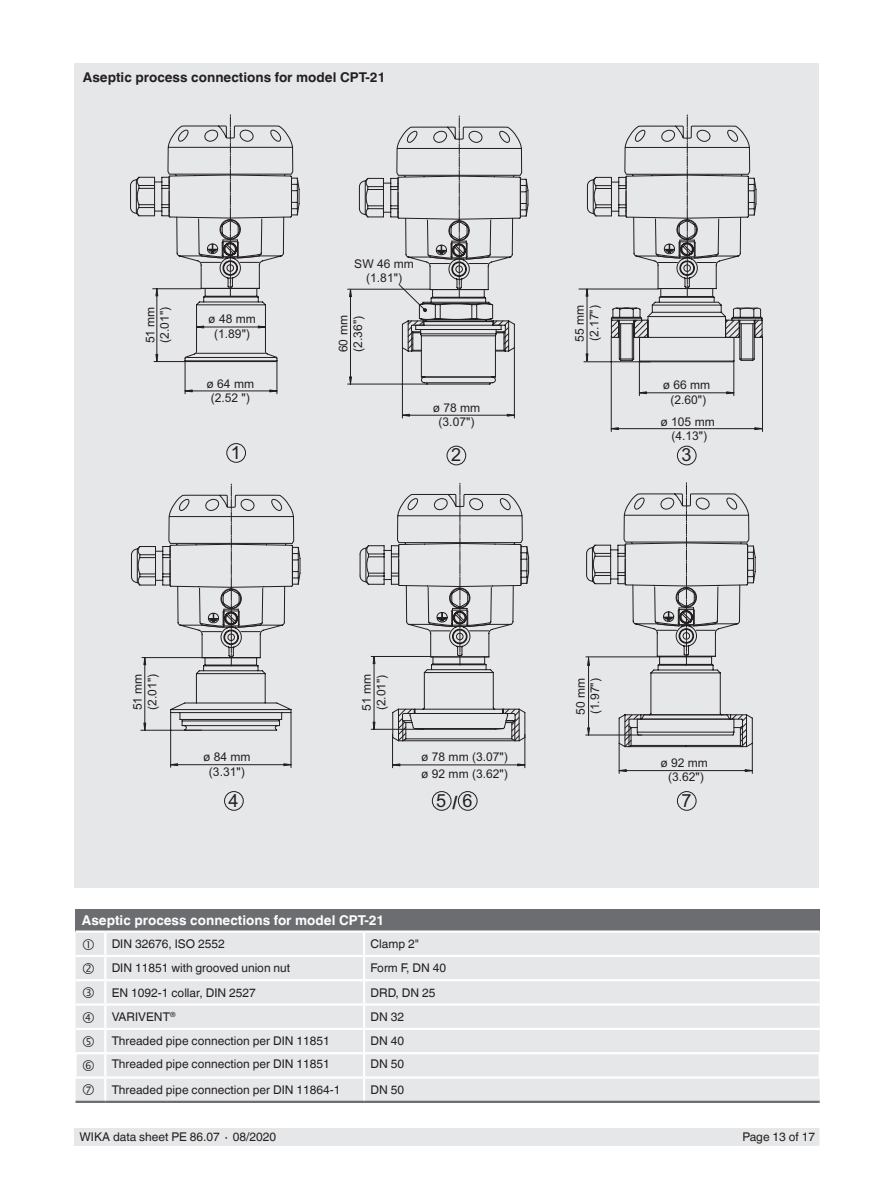
<style>
.page{position:relative;width:893px;height:1188px;background:#fff}
.page>*{position:absolute;margin:0;border:0;box-sizing:border-box;transform-origin:0 0}
.t1{font:18.15px "Arial";color:#231f20}
.t2{font:700 13.5px "Helvetica World";color:#fff}
.t3{font:700 13.5px "Helvetica World";color:#231f20}
.t4{font:12px "Helvetica World";color:#231f20}
.t5{font:12px/14.4px "Arial";color:#231f20;text-align:center}
.s1{font-weight:700}
</style>
<div class="page">
<div style="left:75px;top:1128px;width:744px;height:17px;background:#e6e7e9"></div>
<div style="left:76px;top:909px;width:744px;height:23px;background:#6c6d70"></div>
<div style="left:76px;top:933px;width:744px;height:168px;background:#e6e7e9"></div>
<hr style="left:76px;top:930px;width:29px;height:3px;background:#fff">
<hr style="left:105px;top:930px;width:259px;height:3px;background:#fff">
<hr style="left:104px;top:933px;width:2px;height:22px;background:#fff">
<hr style="left:364px;top:930px;width:456px;height:3px;background:#fff">
<hr style="left:363px;top:933px;width:2px;height:22px;background:#fff">
<hr style="left:76px;top:955px;width:29px;height:2px;background:#fff">
<hr style="left:105px;top:955px;width:259px;height:2px;background:#fff">
<hr style="left:104px;top:957px;width:2px;height:22px;background:#fff">
<hr style="left:364px;top:955px;width:456px;height:2px;background:#fff">
<hr style="left:363px;top:957px;width:2px;height:22px;background:#fff">
<hr style="left:76px;top:979px;width:29px;height:2px;background:#fff">
<hr style="left:105px;top:979px;width:259px;height:2px;background:#fff">
<hr style="left:104px;top:981px;width:2px;height:22px;background:#fff">
<hr style="left:364px;top:979px;width:456px;height:2px;background:#fff">
<hr style="left:363px;top:981px;width:2px;height:22px;background:#fff">
<hr style="left:76px;top:1003px;width:29px;height:3px;background:#fff">
<hr style="left:105px;top:1003px;width:259px;height:3px;background:#fff">
<hr style="left:104px;top:1006px;width:2px;height:22px;background:#fff">
<hr style="left:364px;top:1003px;width:456px;height:3px;background:#fff">
<hr style="left:363px;top:1006px;width:2px;height:22px;background:#fff">
<hr style="left:76px;top:1028px;width:29px;height:2px;background:#fff">
<hr style="left:105px;top:1028px;width:259px;height:2px;background:#fff">
<hr style="left:104px;top:1030px;width:2px;height:22px;background:#fff">
<hr style="left:364px;top:1028px;width:456px;height:2px;background:#fff">
<hr style="left:363px;top:1030px;width:2px;height:22px;background:#fff">
<hr style="left:74px;top:1052px;width:31px;height:2px;background:#fff">
<hr style="left:74px;top:1054px;width:3px;height:22px;background:#fff">
<hr style="left:105px;top:1052px;width:259px;height:2px;background:#fff">
<hr style="left:104px;top:1054px;width:2px;height:22px;background:#fff">
<hr style="left:364px;top:1052px;width:457px;height:2px;background:#fff">
<hr style="left:363px;top:1054px;width:2px;height:22px;background:#fff">
<hr style="left:819px;top:1054px;width:2px;height:22px;background:#fff">
<hr style="left:74px;top:1076px;width:31px;height:3px;background:#fff">
<hr style="left:105px;top:1076px;width:259px;height:3px;background:#fff">
<hr style="left:104px;top:1079px;width:2px;height:22px;background:#fff">
<hr style="left:364px;top:1076px;width:457px;height:3px;background:#fff">
<hr style="left:363px;top:1079px;width:2px;height:22px;background:#fff">
<hr style="left:76px;top:1101px;width:29px;height:2px;background:#6c6d70">
<hr style="left:105px;top:1101px;width:259px;height:2px;background:#6c6d70">
<hr style="left:364px;top:1101px;width:456px;height:2px;background:#6c6d70">
<div style="left:74px;top:64px;width:745px;height:824px;background:#e6e7e9"></div>
<hr style="left:752px;top:743px;width:1px;height:30px;background:#231f20">
<hr style="left:619px;top:743px;width:1px;height:30px;background:#231f20">
<div style="left:227px;top:443px;width:19px;height:20px;border:1px solid #231f20;border-radius:50%"></div>
<div style="left:447px;top:446px;width:19px;height:19px;border:1px solid #231f20;border-radius:50%"></div>
<div style="left:677px;top:446px;width:19px;height:19px;border:1px solid #231f20;border-radius:50%"></div>
<div style="left:224px;top:791px;width:19px;height:20px;border:1px solid #231f20;border-radius:50%"></div>
<div style="left:458px;top:791px;width:19px;height:20px;border:1px solid #231f20;border-radius:50%"></div>
<div style="left:432px;top:791px;width:19px;height:20px;border:1px solid #231f20;border-radius:50%"></div>
<div style="left:677px;top:791px;width:19px;height:20px;border:1px solid #231f20;border-radius:50%"></div>
<svg style="left:131px;top:482px;width:625px;height:290px"></svg>
<svg style="left:130px;top:114px;width:633px;height:316px"></svg>
<svg style="left:83px;top:939px;width:11px;height:11px"></svg>
<svg style="left:83px;top:963px;width:11px;height:11px"></svg>
<svg style="left:83px;top:987px;width:11px;height:11px"></svg>
<svg style="left:83px;top:1012px;width:11px;height:11px"></svg>
<svg style="left:83px;top:1036px;width:11px;height:11px"></svg>
<svg style="left:83px;top:1060px;width:11px;height:11px"></svg>
<svg style="left:83px;top:1084px;width:11px;height:11px"></svg>
<p class="t3" style="left:83px;top:69px;width:304px">Aseptic process connections for model CPT-21</p>
<p class="t5" style="left:354px;top:256px;width:61px">SW 46 mm (1.81")</p>
<p class="t5" style="left:143px;top:343px;width:38px;text-align:left;rotate:-90deg">51 mm (2.01")</p>
<p class="t5" style="left:336px;top:352px;width:38px;text-align:left;rotate:-90deg">60 mm (2.36")</p>
<p class="t5" style="left:207px;top:376px;width:49px">ø 64 mm (2.52 ")</p>
<p class="t5" style="left:208px;top:312px;width:49px">ø 48 mm (1.89")</p>
<p class="t5" style="left:433px;top:400px;width:49px">ø 78 mm (3.07")</p>
<p class="t5" style="left:572px;top:342px;width:38px;text-align:left;rotate:-90deg">55 mm (2.17")</p>
<p class="t5" style="left:663px;top:378px;width:49px">ø 66 mm (2.60")</p>
<p class="t5" style="left:660px;top:414px;width:56px">ø 105 mm (4.13")</p>
<h1 class="t1" style="left:231px;top:440px;width:12px">1</h1>
<h1 class="t1" style="left:451px;top:442px;width:12px">2</h1>
<h1 class="t1" style="left:681px;top:442px;width:12px">3</h1>
<p class="t5" style="left:130px;top:710px;width:38px;text-align:left;rotate:-90deg">51 mm (2.01")</p>
<p class="t5" style="left:203px;top:750px;width:49px">ø 84 mm (3.31")</p>
<p class="t5" style="left:359px;top:711px;width:38px;text-align:left;rotate:-90deg">51 mm (2.01")</p>
<p class="t5" style="left:573px;top:715px;width:38px;text-align:left;rotate:-90deg">50 mm (1.97")</p>
<p class="t5" style="left:421px;top:749px;width:88px;line-height:16.8px;text-align:left">ø 78 mm (3.07") ø 92 mm (3.62")</p>
<p class="t5" style="left:660px;top:755px;width:49px">ø 92 mm (3.62")</p>
<h1 class="t1" style="left:229px;top:788px;width:12px">4</h1>
<h1 class="t1" style="left:436px;top:788px;width:38px">5<span class="s1">/</span>6</h1>
<h1 class="t1" style="left:681px;top:788px;width:12px">7</h1>
<p class="t2" style="left:82px;top:913px;width:304px">Aseptic process connections for model CPT-21</p>
<p class="t4" style="left:112px;top:937px;width:115px">DIN 32676, ISO 2552</p>
<p class="t4" style="left:370px;top:937px;width:50px">Clamp 2"</p>
<p class="t4" style="left:112px;top:961px;width:180px">DIN 11851 with grooved union nut</p>
<p class="t4" style="left:370px;top:961px;width:77px">Form F, DN 40</p>
<p class="t4" style="left:112px;top:986px;width:146px">EN 1092-1 collar, DIN 2527</p>
<p class="t4" style="left:370px;top:986px;width:67px">DRD, DN 25</p>
<p class="t4" style="left:112px;top:1010px;width:66px">VARIVENT<sup>®</sup></p>
<p class="t4" style="left:370px;top:1010px;width:35px">DN 32</p>
<p class="t4" style="left:112px;top:1034px;width:220px">Threaded pipe connection per DIN 11851</p>
<p class="t4" style="left:370px;top:1034px;width:35px">DN 40</p>
<p class="t4" style="left:112px;top:1057px;width:220px">Threaded pipe connection per DIN 11851</p>
<p class="t4" style="left:370px;top:1057px;width:35px">DN 50</p>
<p class="t4" style="left:112px;top:1083px;width:230px">Threaded pipe connection per DIN 11864-1</p>
<p class="t4" style="left:370px;top:1083px;width:35px">DN 50</p>
<p class="t4" style="left:80px;top:1130px;width:198px">WIKA data sheet PE 86.07 ∙ 08/2020</p>
<p class="t4" style="left:742px;top:1130px;width:74px">Page 13 of 17</p>
</div>
